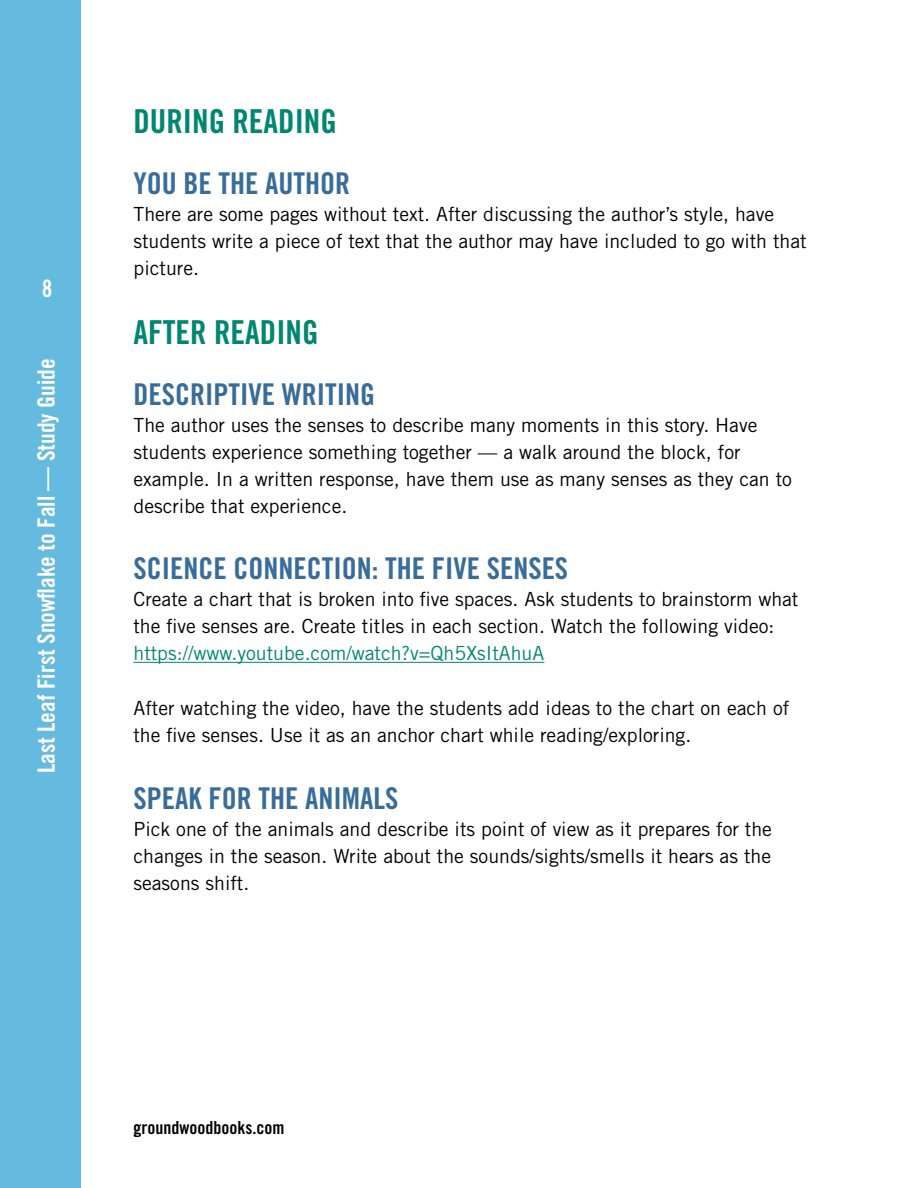
<style>
.page{position:relative;width:918px;height:1188px;background:#fff}
.page>*{position:absolute;margin:0;border:0;box-sizing:border-box;transform-origin:0 0}
.A-head{font:33px "Trade Gothic Bold Cond Twenty";color:#008671}
.B-head{font:30px "Trade Gothic Bold Cond Twenty";color:#386c9a}
.B-head_no_space_befo{font:30px "Trade Gothic Bold Cond Twenty";color:#386c9a}
.t1{font:24px "Trade Gothic Bold Cond Twenty";color:#fff}
.Para_no_space{font:19.5px/27px "Trade Gothic";color:#000}
.Para{font:19.5px/27px "Trade Gothic";color:#000}
.Para_no_space-2{font:19.5px "Trade Gothic";color:#008671}
.t2{font:18px "Trade Gothic Bold Cond Twenty";color:#000}
</style>
<div class="page">
<div style="left:0;top:0;width:81px;height:1188px;background:#65bbdf"></div>
<hr style="left:133px;top:662px;width:411px;height:1px;background:#008671">
<p class="t1" style="left:42px;top:274px;width:12px">8</p>
<p class="t1" style="left:32px;top:773px;width:416px;rotate:-90deg">Last Leaf First Snowflake to Fall — Study Guide</p>
<p class="A-head" style="left:133px;top:101px;width:205px">DURING READING</p>
<p class="B-head_no_space_befo" style="left:133px;top:165px;width:218px">YOU BE THE AUTHOR</p>
<p class="Para_no_space" style="left:133px;top:201px;width:675px">There are some pages without text. After discussing the author’s style, have students write a piece of text that the author may have included to go with that picture.</p>
<p class="A-head" style="left:133px;top:312px;width:187px">AFTER READING</p>
<p class="B-head_no_space_befo" style="left:133px;top:376px;width:243px">DESCRIPTIVE WRITING</p>
<p class="Para_no_space" style="left:133px;top:411px;width:660px">The author uses the senses to describe many moments in this story. Have students experience something together — a walk around the block, for example. In a written response, have them use as many senses as they can to describe that experience.</p>
<p class="B-head" style="left:133px;top:550px;width:436px">SCIENCE CONNECTION: THE FIVE SENSES</p>
<p class="Para_no_space" style="left:133px;top:586px;width:666px">Create a chart that is broken into five spaces. Ask students to brainstorm what the five senses are. Create titles in each section. Watch the following video:</p>
<p class="Para_no_space-2" style="left:133px;top:642px;width:412px">https://www.youtube.com/watch?v=Qh5XsItAhuA</p>
<p class="Para" style="left:133px;top:695px;width:657px">After watching the video, have the students add ideas to the chart on each of the five senses. Use it as an anchor chart while reading/exploring.</p>
<p class="B-head" style="left:133px;top:780px;width:266px">SPEAK FOR THE ANIMALS</p>
<p class="Para_no_space" style="left:133px;top:816px;width:640px;text-align:justify">Pick one of the animals and describe its point of view as it prepares for the changes in the season. Write about the sounds/sights/smells it hears as the seasons shift.</p>
<p class="t2" style="left:133px;top:1117px;width:152px">groundwoodbooks.com</p>
</div>
